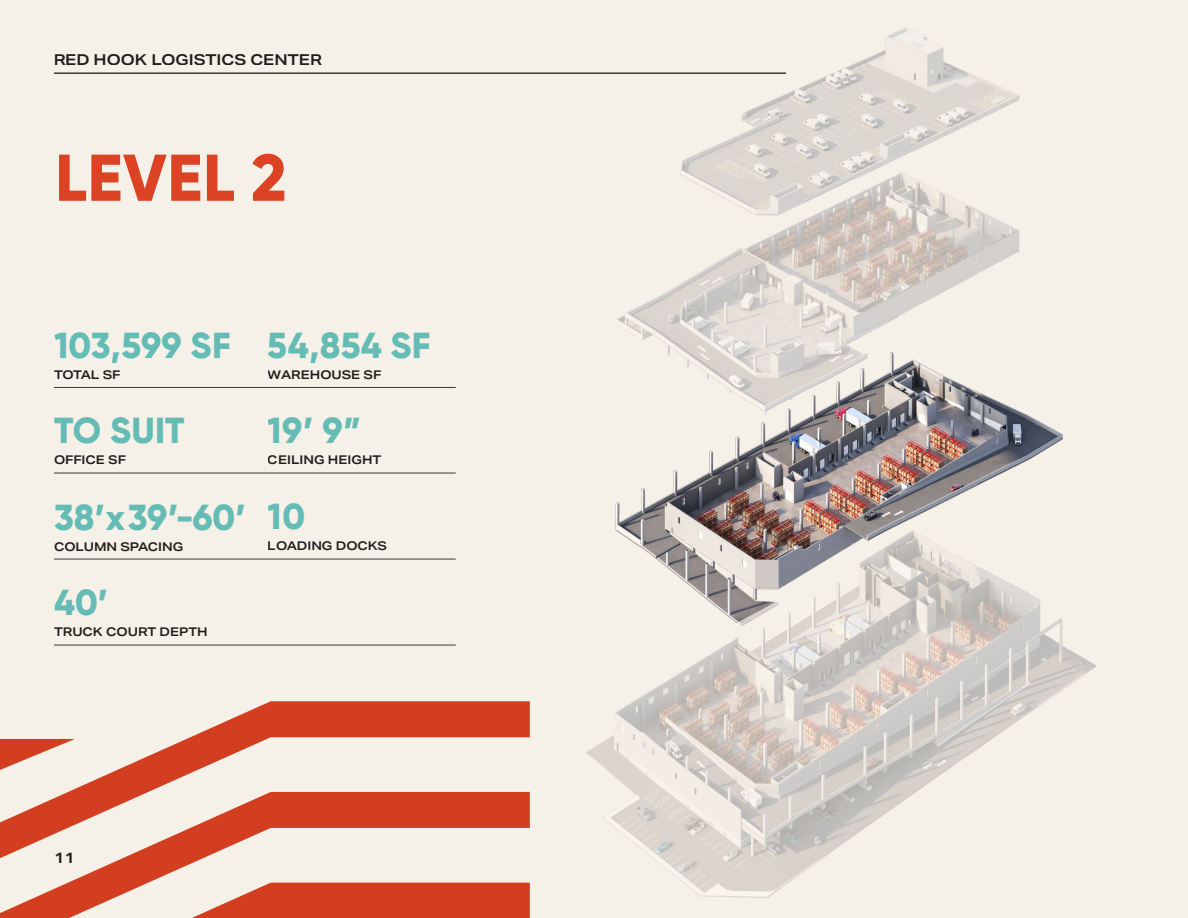
<style>
.page{position:relative;width:1188px;height:918px;background:#f6f1e8}
.page>*{position:absolute;margin:0;border:0;box-sizing:border-box;transform-origin:0 0}
.t1{font:800 66px "Gilroy";letter-spacing:.01em;color:#db4324}
.t2{font:800 36px "Gilroy";letter-spacing:.005em;color:#68c7c7}
.t3{font:600 15px "Aktiv Grotesk Ex";color:#231f20}
.t4{font:600 12px "Aktiv Grotesk Ex";color:#231f20}
</style>
<div class="page">
<img style="left:586px;top:27px;width:434px;height:871px">
<img style="left:586px;top:218px;width:511px;height:520px">
<hr style="left:54px;top:72px;width:732px;height:2px;background:#373936">
<hr style="left:54px;top:387px;width:402px;height:1px;background:#373936">
<hr style="left:54px;top:559px;width:402px;height:1px;background:#373936">
<hr style="left:54px;top:645px;width:402px;height:1px;background:#373936">
<hr style="left:54px;top:473px;width:402px;height:1px;background:#373936">
<svg style="left:68px;top:701px;width:462px;height:91px"></svg>
<svg style="left:0;top:792px;width:530px;height:91px"></svg>
<svg style="left:0;top:883px;width:530px;height:35px"></svg>
<svg style="left:0;top:739px;width:75px;height:35px"></svg>
<p class="t3" style="left:53px;top:51px;width:270px">RED HOOK LOGISTICS CENTER</p>
<p class="t1" style="left:55px;top:136px;width:233px">LEVEL 2</p>
<h2 class="t2" style="left:54px;top:323px;width:178px">103,599 SF</h2>
<p class="t4" style="left:54px;top:368px;width:68px">TOTAL SF</p>
<h2 class="t2" style="left:54px;top:408px;width:132px">TO SUIT</h2>
<p class="t4" style="left:54px;top:453px;width:73px">OFFICE SF</p>
<h2 class="t2" style="left:54px;top:495px;width:193px">38’ x 39’-60’</h2>
<p class="t4" style="left:54px;top:540px;width:131px">COLUMN SPACING</p>
<h2 class="t2" style="left:54px;top:580px;width:56px">40’</h2>
<p class="t4" style="left:54px;top:625px;width:155px">TRUCK COURT DEPTH</p>
<h2 class="t2" style="left:268px;top:323px;width:164px">54,854 SF</h2>
<p class="t4" style="left:268px;top:368px;width:115px">WAREHOUSE SF</p>
<h2 class="t2" style="left:268px;top:408px;width:95px">19’ 9”</h2>
<p class="t4" style="left:268px;top:453px;width:115px">CEILING HEIGHT</p>
<h2 class="t2" style="left:268px;top:494px;width:39px">10</h2>
<p class="t4" style="left:268px;top:539px;width:121px">LOADING DOCKS</p>
<p class="t3" style="left:54px;top:849px;width:22px">11</p>
</div>
